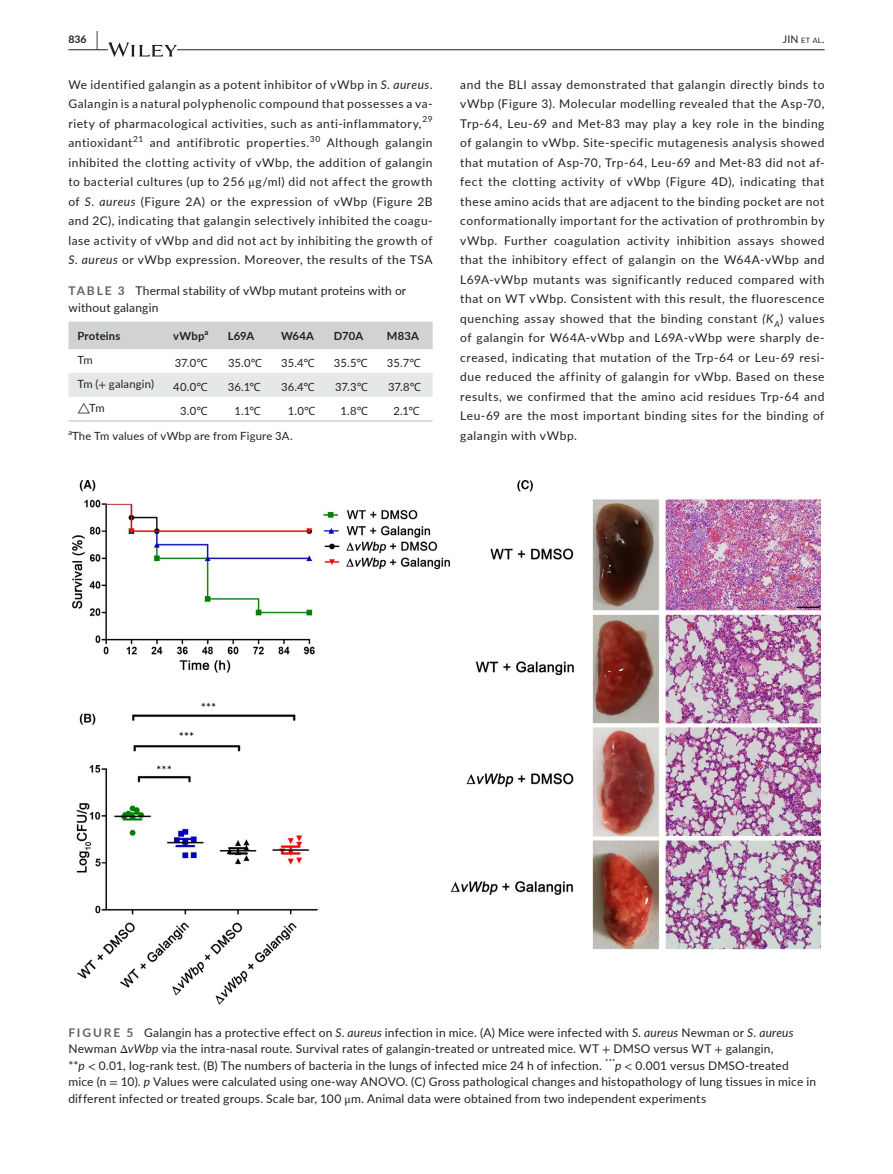
<style>
.page{position:relative;width:893px;height:1174px;background:#fff}
.page>*{position:absolute;margin:0;border:0;box-sizing:border-box;transform-origin:0 0}
.t1{font:12px/19.5px "Lato";letter-spacing:.015em;color:#231f20;text-align:justify}
.t2{font:11.25px "Lato";letter-spacing:.015em;color:#231f20}
.t3{font:700 11.25px "Lato";letter-spacing:.015em;color:#231f20}
.t4{font:10.5px "Lato";color:#231f20}
.t5{font:700 10.5px "Lato";color:#231f20}
.t6{font:700 7.8px "Lato";color:#231f20}
.t7{font:7.8px "Lato";color:#231f20}
.s1{font-size:19.5px}
.s2{font-size:7.35px}
.s3{font-style:italic}
.s4{font-family:"STIX"}
.s5{font-weight:700;color:#636366}
.s6{font-family:"Noto Sans"}
</style>
<div class="page">
<hr style="left:68px;top:49px;width:756px;height:1px;background:#231f20">
<svg style="left:108px;top:42px;width:69px;height:15px"></svg>
<div style="left:68px;top:322px;width:365px;height:27px;background:#d1d2d4"></div>
<div style="left:68px;top:373px;width:365px;height:24px;background:#e6e7e9"></div>
<hr style="left:68px;top:420px;width:96px;height:2px;background:#d1d2d4">
<hr style="left:164px;top:420px;width:55px;height:2px;background:#d1d2d4">
<hr style="left:219px;top:420px;width:53px;height:2px;background:#d1d2d4">
<hr style="left:272px;top:420px;width:53px;height:2px;background:#d1d2d4">
<hr style="left:325px;top:420px;width:53px;height:2px;background:#d1d2d4">
<hr style="left:378px;top:420px;width:55px;height:2px;background:#d1d2d4">
<img style="left:72px;top:480px;width:749px;height:524px">
<p class="t5" style="left:68px;top:31px;width:31px">836 <span class="s1">|</span></p>
<p class="t4" style="left:783px;top:31px;width:43px">JIN <span class="s2">et al</span>.</p>
<p class="t1" style="left:68px;top:74px;width:366px">We identified galangin as a potent inhibitor of vWbp in <span class="s3">S</span>. <span class="s3">aureus</span>.<br>Galangin is a natural polyphenolic compound that possesses a va&shy;riety of pharmacological activities, such as anti-inflammatory,<sup>29 </sup>antioxidant<sup>21</sup> and antifibrotic properties.<sup>30</sup> Although galangin inhibited the clotting activity of vWbp, the addition of galangin to bacterial cultures (up to 256 <span class="s4">μ</span>g/ml) did not affect the growth of <span class="s3">S</span>. <span class="s3">aureus</span> (Figure 2A) or the expression of vWbp (Figure 2B and 2C), indicating that galangin selectively inhibited the coagu&shy;lase activity of vWbp and did not act by inhibiting the growth of <span class="s3">S</span>. <span class="s3">aureus</span> or vWbp expression. Moreover, the results of the TSA</p>
<p class="t1" style="left:460px;top:74px;width:366px">and the BLI assay demonstrated that galangin directly binds to vWbp (Figure 3). Molecular modelling revealed that the Asp-70, Trp-64, Leu-69 and Met-83 may play a key role in the binding of galangin to vWbp. Site-specific mutagenesis analysis showed that mutation of Asp-70, Trp-64, Leu-69 and Met-83 did not af&shy;fect the clotting activity of vWbp (Figure 4D), indicating that these amino acids that are adjacent to the binding pocket are not conformationally important for the activation of prothrombin by vWbp. Further coagulation activity inhibition assays showed that the inhibitory effect of galangin on the W64A-vWbp and L69A-vWbp mutants was significantly reduced compared with that on WT vWbp. Consistent with this result, the fluorescence quenching assay showed that the binding constant <span class="s3">(K</span><sub>A</sub>) values of galangin for W64A-vWbp and L69A-vWbp were sharply de&shy;creased, indicating that mutation of the Trp-64 or Leu-69 resi&shy;due reduced the affinity of galangin for vWbp. Based on these results, we confirmed that the amino acid residues Trp-64 and Leu-69 are the most important binding sites for the binding of galangin with vWbp.</p>
<p class="t1" style="left:68px;top:282px;width:339px;line-height:16.5px"><span class="s5">TABLE 3</span> Thermal stability of vWbp mutant proteins with or without galangin</p>
<p class="t3" style="left:77px;top:327px;width:45px">Proteins</p>
<p class="t3" style="left:173px;top:327px;width:33px">vWbp</p>
<p class="t6" style="left:205px;top:326px;width:5px">a</p>
<p class="t3" style="left:228px;top:327px;width:28px">L69A</p>
<p class="t3" style="left:281px;top:327px;width:35px">W64A</p>
<p class="t3" style="left:334px;top:327px;width:31px">D70A</p>
<p class="t3" style="left:387px;top:327px;width:34px">M83A</p>
<p class="t2" style="left:77px;top:352px;width:17px">Tm</p>
<p class="t2" style="left:175px;top:355px;width:34px">37.0<span class="s6">℃</span></p>
<p class="t2" style="left:228px;top:355px;width:35px">35.0<span class="s6">℃</span></p>
<p class="t2" style="left:281px;top:355px;width:35px">35.4<span class="s6">℃</span></p>
<p class="t2" style="left:334px;top:355px;width:35px">35.5<span class="s6">℃</span></p>
<p class="t2" style="left:387px;top:355px;width:35px">35.7<span class="s6">℃</span></p>
<p class="t2" style="left:77px;top:376px;width:78px">Tm (<span class="s4">+</span> galangin)</p>
<p class="t2" style="left:173px;top:379px;width:36px">40.0<span class="s6">℃</span></p>
<p class="t2" style="left:228px;top:379px;width:34px">36.1<span class="s6">℃</span></p>
<p class="t2" style="left:281px;top:379px;width:35px">36.4<span class="s6">℃</span></p>
<p class="t2" style="left:335px;top:379px;width:34px">37.3<span class="s6">℃</span></p>
<p class="t2" style="left:388px;top:379px;width:34px">37.8<span class="s6">℃</span></p>
<p class="t2" style="left:77px;top:400px;width:29px"><span class="s4">△</span>Tm</p>
<p class="t2" style="left:180px;top:403px;width:29px">3.0<span class="s6">℃</span></p>
<p class="t2" style="left:235px;top:403px;width:28px">1.1<span class="s6">℃</span></p>
<p class="t2" style="left:288px;top:403px;width:29px">1.0<span class="s6">℃</span></p>
<p class="t2" style="left:340px;top:403px;width:29px">1.8<span class="s6">℃</span></p>
<p class="t2" style="left:393px;top:403px;width:28px">2.1<span class="s6">℃</span></p>
<p class="t7" style="left:68px;top:426px;width:5px">a</p>
<p class="t2" style="left:72px;top:427px;width:222px">The Tm values of vWbp are from Figure 3A.</p>
<p class="t1" style="left:68px;top:1023px;width:749px;line-height:16.5px;text-align:left"><span class="s5">FIGURE 5</span> Galangin has a protective effect on <span class="s3">S</span>. <span class="s3">aureus</span> infection in mice. (A) Mice were infected with <span class="s3">S</span>. <span class="s3">aureus</span> Newman or <span class="s3">S</span>. <span class="s3">aureus </span>Newman <span class="s4">Δ</span><span class="s3">vWbp</span> via the intra-nasal route. Survival rates of galangin-treated or untreated mice. WT <span class="s4">+</span> DMSO versus WT <span class="s4">+</span> galangin,<br>**<span class="s3">p</span> <span class="s4">&lt;</span> 0.01, log-rank test. (B) The numbers of bacteria in the lungs of infected mice 24 h of infection. <sup>***</sup><span class="s3">p</span> <span class="s4">&lt;</span> 0.001 versus DMSO-treated mice (n <span class="s4">=</span> 10). <span class="s3">p</span> Values were calculated using one-way ANOVO. (C) Gross pathological changes and histopathology of lung tissues in mice in different infected or treated groups. Scale bar, 100 <span class="s4">μ</span>m. Animal data were obtained from two independent experiments</p>
</div>
